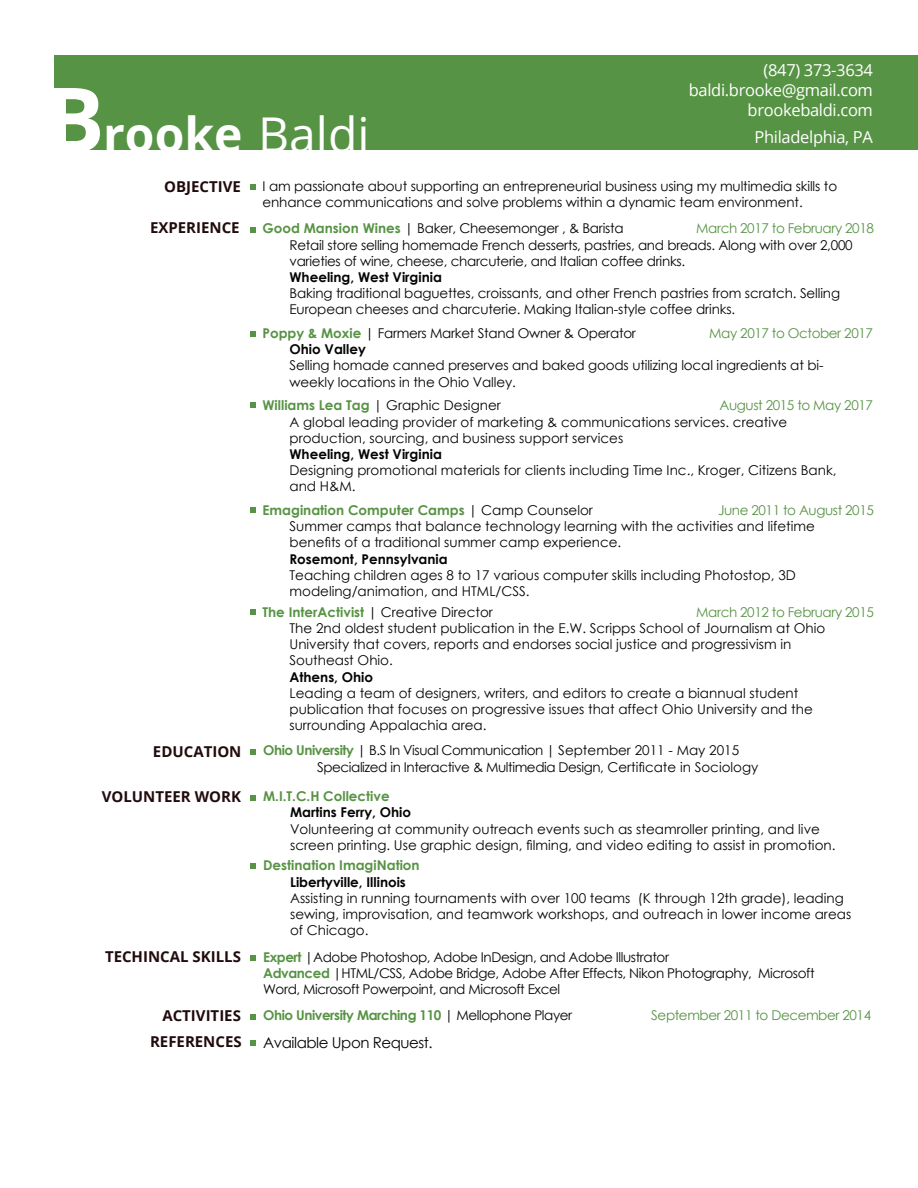
<style>
.page{position:relative;width:918px;height:1188px;background:#fff}
.page>*{position:absolute;margin:0;border:0;box-sizing:border-box;transform-origin:0 0}
.t1{font:700 90px "Open Sans";color:#fff}
.t2{font:700 48px "Open Sans";color:#fff}
.t3{font:16.5px "Open Sans";letter-spacing:-.02em;color:#fff}
.t4{font:700 15px "Open Sans";color:#210b0d}
.t5{font:15px "Century Gothic";letter-spacing:-.03em;color:#040503}
.t6{font:13.5px/16.2px "Century Gothic";color:#040503}
.t7{font:13.5px/16.2px "Century Gothic";letter-spacing:-.02em;color:#040503}
.t8{font:13.5px/16.2px "Century Gothic";letter-spacing:-.03em;color:#040503}
.t9{font:13.5px "Century Gothic";letter-spacing:-.03em;color:#579344}
.t10{font:700 13.5px "Century Gothic";letter-spacing:-.03em;color:#579344}
.s1{font-weight:400}
.s2{font-weight:700;color:#579344}
.s3{font-weight:700}
.s4{font-weight:400;color:#040503}
</style>
<div class="page">
<div style="left:55px;top:55px;width:863px;height:95px;background:#579344"></div>
<svg style="left:250px;top:749px;width:6px;height:6px"></svg>
<svg style="left:250px;top:184px;width:6px;height:6px"></svg>
<svg style="left:250px;top:1040px;width:6px;height:6px"></svg>
<svg style="left:250px;top:795px;width:6px;height:6px"></svg>
<svg style="left:250px;top:863px;width:6px;height:6px"></svg>
<svg style="left:250px;top:955px;width:6px;height:6px"></svg>
<svg style="left:250px;top:227px;width:6px;height:6px"></svg>
<svg style="left:250px;top:332px;width:6px;height:5px"></svg>
<svg style="left:250px;top:508px;width:6px;height:5px"></svg>
<svg style="left:250px;top:403px;width:6px;height:5px"></svg>
<svg style="left:250px;top:609px;width:6px;height:6px"></svg>
<svg style="left:250px;top:1014px;width:6px;height:6px"></svg>
<p class="t1" style="left:44px;top:56px;width:62px">B</p>
<p class="t2" style="left:103px;top:100px;width:268px">rooke <span class="s1">Baldi</span></p>
<p class="t3" style="left:764px;top:59px;width:111px">(847) 373-3634</p>
<p class="t3" style="left:689px;top:78px;width:186px">baldi.brooke@gmail.com</p>
<p class="t3" style="left:748px;top:98px;width:127px">brookebaldi.com</p>
<p class="t3" style="left:755px;top:125px;width:120px">Philadelphia, PA</p>
<p class="t4" style="left:164px;top:176px;width:78px">OBJECTIVE</p>
<p class="t6" style="left:262px;top:178px;width:576px">I am passionate about supporting an entrepreneurial business using my multimedia skills to enhance communications and solve problems within a dynamic team environment.</p>
<p class="t4" style="left:150px;top:217px;width:91px">EXPERIENCE</p>
<p class="t7" style="left:290px;top:220px;width:565px;text-indent:-27px"><span class="s2">Good Mansion Wines</span> | Baker, Cheesemonger , &amp; Barista<br>Retail store selling homemade French desserts, pastries, and breads. Along with over 2,000 varieties of wine, cheese, charcuterie, and Italian coffee drinks.<br><span class="s3">Wheeling, West Virginia<br></span>Baking traditional baguettes, croissants, and other French pastries from scratch. Selling European cheeses and charcuterie. Making Italian-style coffee drinks.</p>
<p class="t6" style="left:290px;top:325px;width:536px;text-indent:-27px"><span class="s2">Poppy &amp; Moxie</span> | Farmers Market Stand Owner &amp; Operator<br><span class="s3">Ohio Valley<br></span>Selling homade canned preserves and baked goods utilizing local ingredients at bi&shy;weekly locations in the Ohio Valley.</p>
<p class="t6" style="left:290px;top:397px;width:549px;text-indent:-27px"><span class="s2">Williams Lea Tag</span> | Graphic Designer<br>A global leading provider of marketing &amp; communications services. creative production, sourcing, and business support services<br><span class="s3">Wheeling, West Virginia<br></span>Designing promotional materials for clients including Time Inc., Kroger, Citizens Bank, and H&amp;M.</p>
<p class="t6" style="left:290px;top:502px;width:527px;text-indent:-27px"><span class="s2">Emagination Computer Camps</span> | Camp Counselor<br>Summer camps that balance technology learning with the activities and lifetime benefits of a traditional summer camp experience.<br><span class="s3">Rosemont, Pennsylvania<br></span>Teaching children ages 8 to 17 various computer skills including Photostop, 3D modeling/animation, and HTML/CSS.</p>
<p class="t6" style="left:290px;top:604px;width:537px;text-indent:-27px"><span class="s2">The InterActivist</span> | Creative Director<br>The 2nd oldest student publication in the E.W. Scripps School of Journalism at Ohio University that covers, reports and endorses social justice and progressivism in Southeast Ohio.<br><span class="s3">Athens, Ohio<br></span>Leading a team of designers, writers, and editors to create a biannual student publication that focuses on progressive issues that affect Ohio University and the surrounding Appalachia area.</p>
<p class="t9" style="left:696px;top:219px;width:179px">March 2017 to February 2018</p>
<p class="t9" style="left:709px;top:324px;width:165px">May 2017 to October 2017</p>
<p class="t9" style="left:720px;top:396px;width:155px">August 2015 to May 2017</p>
<p class="t9" style="left:718px;top:501px;width:157px">June 2011 to August 2015</p>
<p class="t9" style="left:696px;top:603px;width:179px">March 2012 to February 2015</p>
<p class="t4" style="left:153px;top:741px;width:90px">EDUCATION</p>
<p class="t8" style="left:263px;top:742px;width:478px"><span class="s2">Ohio University</span> | B.S In Visual Communication | September 2011 - May 2015</p>
<p class="t8" style="left:317px;top:758px;width:443px">Specialized in Interactive &amp; Multimedia Design, Certificate in Sociology</p>
<p class="t4" style="left:102px;top:786px;width:141px">VOLUNTEER WORK</p>
<p class="t6" style="left:290px;top:788px;width:547px;text-indent:-27px"><span class="s2">M.I.T.C.H Collective<br></span><span class="s3">Martins Ferry, Ohio<br></span>Volunteering at community outreach events such as steamroller printing, and live screen printing. Use graphic design, filming, and video editing to assist in promotion.</p>
<p class="t6" style="left:290px;top:857px;width:563px;text-indent:-27px"><span class="s2">Destination ImagiNation<br></span><span class="s3">Libertyville, Illinois<br></span>Assisting in running tournaments with over 100 teams (K through 12th grade), leading sewing, improvisation, and teamwork workshops, and outreach in lower income areas of Chicago.</p>
<p class="t4" style="left:105px;top:946px;width:137px">TECHINCAL SKILLS</p>
<p class="t8" style="left:263px;top:949px;width:407px"><span class="s2">Expert</span> |Adobe Photoshop, Adobe InDesign, and Adobe Illustrator</p>
<p class="t8" style="left:263px;top:965px;width:553px"><span class="s2">Advanced</span> |HTML/CSS, Adobe Bridge, Adobe After Effects, Nikon Photography, Microsoft<br>Word, Microsoft Powerpoint, and Microsoft Excel</p>
<p class="t4" style="left:162px;top:1005px;width:80px">ACTIVITIES</p>
<p class="t10" style="left:263px;top:1005px;width:311px">Ohio University Marching 110 <span class="s4">| Mellophone Player</span></p>
<p class="t9" style="left:651px;top:1005px;width:221px">September 2011 to December 2014</p>
<p class="t4" style="left:150px;top:1031px;width:93px">REFERENCES</p>
<p class="t5" style="left:263px;top:1032px;width:171px">Available Upon Request.</p>
</div>
